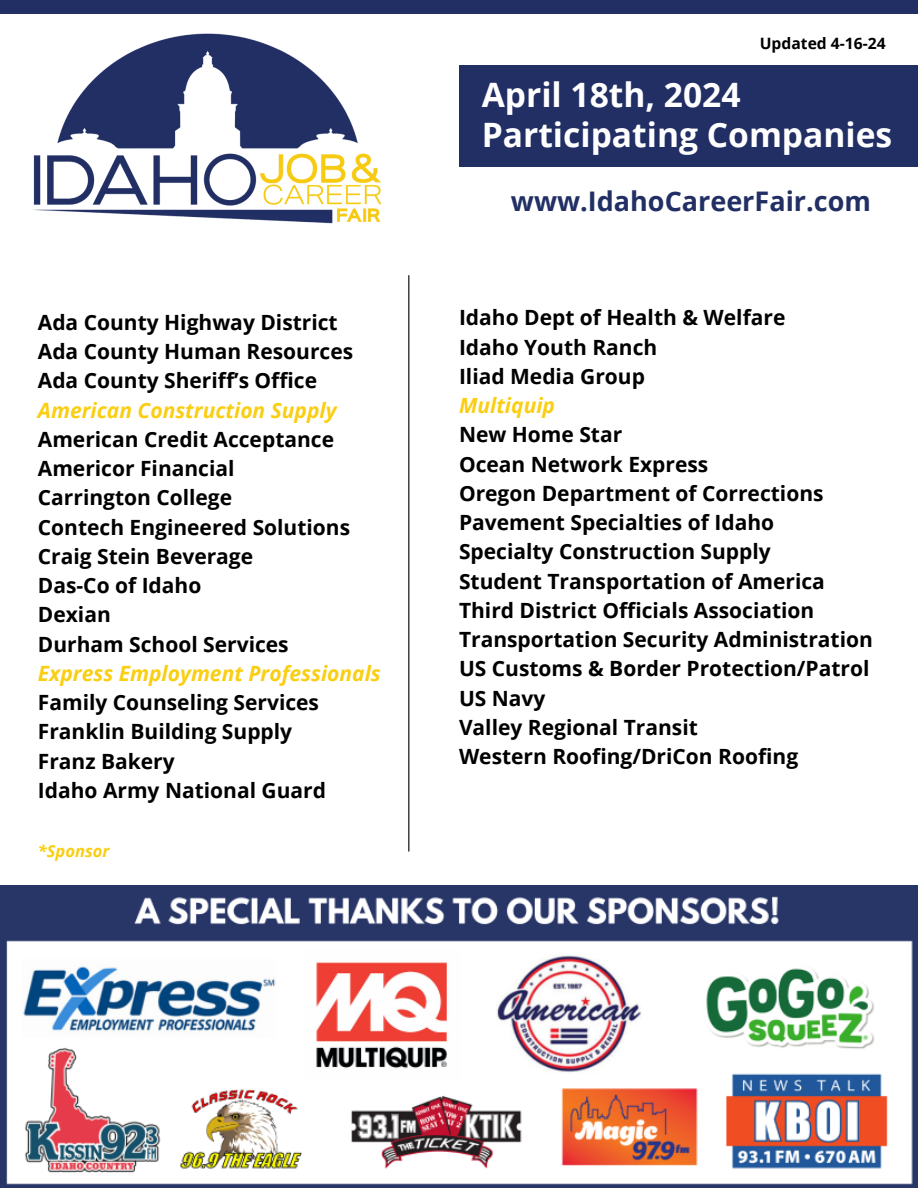
<style>
.page{position:relative;width:918px;height:1188px;background:#fff}
.page>*{position:absolute;margin:0;border:0;box-sizing:border-box;transform-origin:0 0}
.t1{font:700 33.6px/40.7px "Open Sans";color:#fff}
.t2{font:700 27px "Open Sans";color:#212f64}
.t3{font:700 21px/29.2px "Open Sans";color:#000}
.t4{font:italic 700 16.5px "Open Sans";color:#face12}
.t5{font:700 15.6px "Open Sans";color:#000}
.s1{font-style:italic;color:#face12}
</style>
<div class="page">
<div style="left:0;top:0;width:918px;height:13px;background:#212f64"></div>
<div style="left:459px;top:65px;width:459px;height:102px;background:#212f64"></div>
<img style="left:33px;top:33px;width:349px;height:191px">
<hr style="left:408px;top:276px;width:1px;height:575px;background:#000">
<img style="left:0;top:885px;width:918px;height:303px">
<h2 class="t5" style="left:760px;top:33px;width:127px">Updated 4-16-24</h2>
<h1 class="t1" style="left:482px;top:73px;width:412px">April 18th, 2024<br>Participating Companies</h1>
<p class="t2" style="left:511px;top:182px;width:361px">www.IdahoCareerFair.com</p>
<h3 class="t3" style="left:38px;top:307px;width:345px">Ada County Highway District<br>Ada County Human Resources<br>Ada County Sheriff’s Office<br><span class="s1">American Construction Supply<br></span>American Credit Acceptance<br>Americor Financial<br>Carrington College<br>Contech Engineered Solutions<br>Craig Stein Beverage<br>Das-Co of Idaho<br>Dexian<br>Durham School Services<br><span class="s1">Express Employment Professionals<br></span>Family Counseling Services<br>Franklin Building Supply<br>Franz Bakery<br>Idaho Army National Guard</h3>
<p class="t3" style="left:459px;top:303px;width:415px">Idaho Dept of Health &amp; Welfare<br>Idaho Youth Ranch<br>Iliad Media Group<br><span class="s1">Multiquip<br></span>New Home Star<br>Ocean Network Express<br>Oregon Department of Corrections<br>Pavement Specialties of Idaho<br>Specialty Construction Supply<br>Student Transportation of America<br>Third District Officials Association<br>Transportation Security Administration<br>US Customs &amp; Border Protection/Patrol<br>US Navy<br>Valley Regional Transit<br>Western Roofing/DriCon Roofing</p>
<h3 class="t4" style="left:38px;top:840px;width:73px">*Sponsor</h3>
</div>
